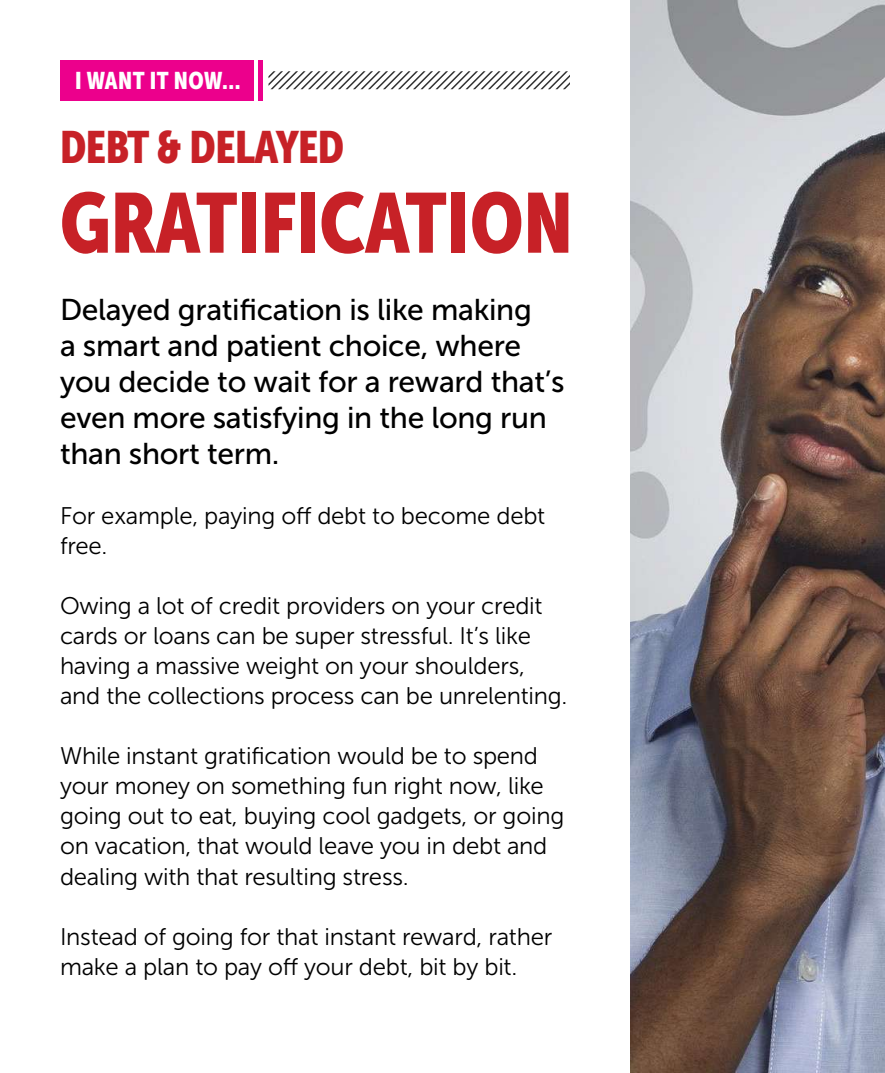
<style>
.page{position:relative;width:885px;height:1073px;background:#fff}
.page>*{position:absolute;margin:0;border:0;box-sizing:border-box;transform-origin:0 0}
.t1{font:84px "Museo Sans Condensed 900";color:#c72127}
.t2{font:45px "Museo Sans Condensed 900";letter-spacing:-.01em;color:#c72127}
.t3{font:30px/36px "Museo Sans 500";letter-spacing:-.01em;color:#000}
.t4{font:24px/30px "Museo Sans 300";letter-spacing:-.01em;color:#000}
.t5{font:24px "Museo Sans Condensed 900";letter-spacing:.02em;color:#fff}
</style>
<div class="page">
<div style="left:60px;top:60px;width:194px;height:40px;background:#ec008c"></div>
<hr style="left:258px;top:60px;width:4px;height:40px;background:#ec008c">
<svg style="left:269px;top:71px;width:301px;height:18px"></svg>
<img style="left:630px;top:0;width:255px;height:1072px">
<p class="t5" style="left:75px;top:67px;width:167px">I WANT IT NOW...</p>
<h2 class="t2" style="left:60px;top:121px;width:286px">DEBT &amp; DELAYED</h2>
<h1 class="t1" style="left:60px;top:175px;width:514px">GRATIFICATION</h1>
<p class="t3" style="left:60px;top:292px;width:506px">Delayed gratification is like making<br>a smart and patient choice, where you decide to wait for a reward that’s even more satisfying in the long run than short term.</p>
<p class="t4" style="left:60px;top:501px;width:487px">For example, paying off debt to become debt free.</p>
<p class="t4" style="left:60px;top:591px;width:509px">Owing a lot of credit providers on your credit cards or loans can be super stressful. It’s like having a massive weight on your shoulders, and the collections process can be unrelenting.</p>
<p class="t4" style="left:60px;top:741px;width:506px">While instant gratification would be to spend your money on something fun right now, like going out to eat, buying cool gadgets, or going on vacation, that would leave you in debt and dealing with that resulting stress.</p>
<p class="t4" style="left:60px;top:921px;width:494px">Instead of going for that instant reward, rather make a plan to pay off your debt, bit by bit.</p>
</div>
